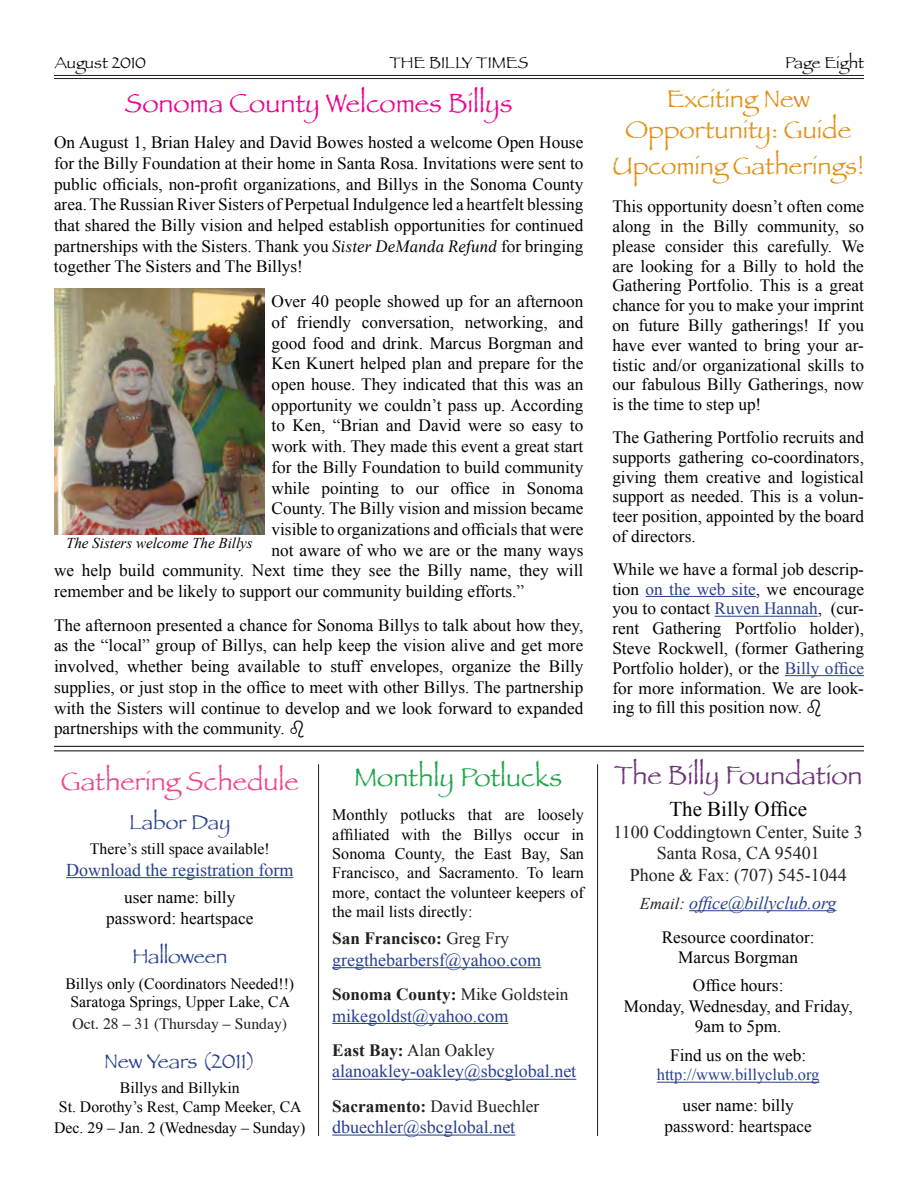
<style>
.page{position:relative;width:918px;height:1188px;background:#fff}
.page>*{position:absolute;margin:0;border:0;box-sizing:border-box;transform-origin:0 0}
.t1{font:27px "Papyrus";color:#ed028c}
.t2{font:27px "Papyrus";color:#6b3075}
.t3{font:27px "Papyrus";color:#ee458e}
.t4{font:27px "Papyrus";color:#1aa549}
.t5{font:25.5px/30.6px "Papyrus";color:#e19017;text-align:center}
.t6{font:21px "Papyrus";color:#253f8e}
.t7{font:21px "Times New Roman";color:#000}
.t8{font:18px "Times New Roman";color:#253f8e}
.t9{font:18px/21.6px "Times New Roman";color:#231f20;text-align:center}
.t10{font:italic 18px "Times New Roman";color:#253f8e}
.t11{font:17.25px/19.8px "Times New Roman";color:#000;text-align:justify}
.t12{font:700 17.25px "Times New Roman";color:#231f20}
.t13{font:17.25px "Times New Roman";color:#231f20}
.t14{font:16.5px "Papyrus";color:#000}
.t15{font:16.5px "Times New Roman";color:#253f8e}
.t16{font:16.2px/19.4px "Times New Roman";color:#000;text-align:justify}
.t17{font:15.75px/18.9px "Times New Roman";color:#000;text-align:center}
.t18{font:15.75px "Times";color:#231f20}
.t19{font:italic 15px "Times New Roman";color:#000}
.s1{font-style:italic}
.s2{font-family:"Times New Roman";color:#000}
.s3{font-weight:400}
.s4{font-weight:700}
.s5{color:#253f8e}
.s6{font-size:16.5px;color:#231f20}
</style>
<div class="page">
<hr style="left:54px;top:75px;width:810px;height:1px;background:#231f20">
<hr style="left:54px;top:78px;width:810px;height:1px;background:#231f20">
<hr style="left:66px;top:877px;width:228px;height:1px;background:#253f8e">
<hr style="left:332px;top:967px;width:209px;height:1px;background:#253f8e">
<hr style="left:332px;top:1023px;width:176px;height:1px;background:#253f8e">
<hr style="left:332px;top:1079px;width:244px;height:1px;background:#253f8e">
<hr style="left:332px;top:1135px;width:183px;height:1px;background:#253f8e">
<hr style="left:646px;top:596px;width:110px;height:1px;background:#253f8e">
<hr style="left:715px;top:616px;width:103px;height:1px;background:#253f8e">
<hr style="left:785px;top:675px;width:79px;height:1px;background:#253f8e">
<img style="left:54px;top:289px;width:211px;height:246px">
<hr style="left:689px;top:910px;width:147px;height:1px;background:#253f8e">
<hr style="left:657px;top:1082px;width:163px;height:1px;background:#253f8e">
<hr style="left:54px;top:746px;width:810px;height:1px;background:#231f20">
<hr style="left:54px;top:750px;width:810px;height:1px;background:#231f20">
<hr style="left:597px;top:764px;width:1px;height:372px;background:#231f20">
<hr style="left:318px;top:764px;width:1px;height:372px;background:#231f20">
<p class="t14" style="left:55px;top:52px;width:93px">August 2010</p>
<p class="t14" style="left:389px;top:52px;width:141px">THE BILLY TIMES</p>
<p class="t14" style="left:785px;top:52px;width:80px">Page Eight</p>
<h1 class="t1" style="left:125px;top:87px;width:389px">Sonoma County Welcomes Billys</h1>
<p class="t11" style="left:54px;top:132px;width:531px;line-height:20.7px">On August 1, Brian Haley and David Bowes hosted a welcome Open House for the Billy Foundation at their home in Santa Rosa. Invitations were sent to public officials, non-profit organizations, and Billys in the Sonoma County area. The Russian River Sisters of Perpetual Indulgence led a heartfelt blessing that shared the Billy vision and helped establish opportunities for continued partnerships with the Sisters. Thank you <span class="s1">Sister DeManda Refund</span> for bringing together The Sisters and The Billys!</p>
<p class="t11" style="left:272px;top:292px;width:313px">Over 40 people showed up for an afternoon</p>
<p class="t11" style="left:272px;top:312px;width:313px">of friendly conversation, networking, and</p>
<p class="t11" style="left:272px;top:333px;width:313px">good food and drink. Marcus Borgman and</p>
<p class="t11" style="left:272px;top:354px;width:313px">Ken Kunert helped plan and prepare for the</p>
<p class="t11" style="left:272px;top:374px;width:313px">open house. They indicated that this was an</p>
<p class="t11" style="left:272px;top:395px;width:313px">opportunity we couldn’t pass up. According</p>
<p class="t11" style="left:272px;top:416px;width:313px">to Ken, “Brian and David were so easy to</p>
<p class="t11" style="left:272px;top:436px;width:313px">work with. They made this event a great start</p>
<p class="t11" style="left:272px;top:457px;width:313px">for the Billy Foundation to build community</p>
<p class="t11" style="left:272px;top:478px;width:313px">while pointing to our office in Sonoma</p>
<p class="t11" style="left:272px;top:499px;width:313px">County. The Billy vision and mission became</p>
<p class="t11" style="left:272px;top:519px;width:313px">visible to organizations and officials that were</p>
<p class="t11" style="left:272px;top:540px;width:313px">not aware of who we are or the many ways</p>
<p class="t11" style="left:54px;top:561px;width:531px">we help build community. Next time they see the Billy name, they will</p>
<p class="t11" style="left:54px;top:581px;width:472px">remember and be likely to support our community building efforts.”</p>
<p class="t11" style="left:54px;top:615px;width:531px;line-height:20.7px">The afternoon presented a chance for Sonoma Billys to talk about how they, as the “local” group of Billys, can help keep the vision alive and get more involved, whether being available to stuff envelopes, organize the Billy supplies, or just stop in the office to meet with other Billys. The partnership with the Sisters will continue to develop and we look forward to expanded partnerships with the community.</p>
<p class="t19" style="left:66px;top:535px;width:188px">The Sisters welcome The Billys</p>
<h1 class="t3" style="left:61px;top:765px;width:239px">Gathering Schedule</h1>
<p class="t6" style="left:129px;top:809px;width:103px">Labor Day</p>
<p class="t17" style="left:90px;top:839px;width:181px">There’s still space available!</p>
<p class="t8" style="left:66px;top:860px;width:229px">Download the registration form</p>
<p class="t11" style="left:106px;top:887px;width:149px;line-height:20.7px;text-align:center">user name: billy password: heartspace</p>
<p class="t6" style="left:132px;top:944px;width:96px">Halloween</p>
<p class="t17" style="left:65px;top:974px;width:230px">Billys only (Coordinators Needed!!)<br>Saratoga Springs, Upper Lake, CA</p>
<p class="t18" style="left:72px;top:1017px;width:216px">Oct. 28 <span class="s2">–</span> 31 (Thursday <span class="s2">–</span> Sunday)</p>
<p class="t6" style="left:104px;top:1048px;width:153px">New Years (2011)</p>
<p class="t17" style="left:59px;top:1079px;width:244px">Billys and Billykin<br>St. Dorothy’s Rest, Camp Meeker, CA</p>
<p class="t17" style="left:54px;top:1118px;width:253px">Dec. 29 – Jan. 2 (Wednesday – Sunday)</p>
<h1 class="t4" style="left:354px;top:761px;width:210px">Monthly Potlucks</h1>
<p class="t16" style="left:332px;top:805px;width:253px">Monthly potlucks that are loosely affiliated with the Billys occur in Sonoma County, the East Bay, San Francisco, and Sacramento. To learn more, contact the volunteer keepers of the mail lists directly:</p>
<p class="t12" style="left:332px;top:929px;width:178px">San Francisco: <span class="s3">Greg Fry</span></p>
<p class="t8" style="left:332px;top:950px;width:210px">gregthebarbersf@yahoo.com</p>
<p class="t12" style="left:332px;top:985px;width:238px">Sonoma County: <span class="s3">Mike Goldstein</span></p>
<p class="t8" style="left:332px;top:1005px;width:178px">mikegoldst@yahoo.com</p>
<p class="t13" style="left:332px;top:1040px;width:164px"><span class="s4">East Bay:</span> Alan Oakley</p>
<p class="t8" style="left:332px;top:1061px;width:245px">alanoakley-oakley@sbcglobal.net</p>
<p class="t13" style="left:332px;top:1096px;width:208px"><span class="s4">Sacramento:</span> David Buechler</p>
<p class="t8" style="left:332px;top:1117px;width:185px">dbuechler@sbcglobal.net</p>
<h2 class="t5" style="left:625px;top:83px;width:228px">Exciting New<br>Opportunity: Guide</h2>
<h2 class="t5" style="left:612px;top:150px;width:253px">Upcoming Gatherings!</h2>
<p class="t11" style="left:612px;top:197px;width:253px">This opportunity doesn’t often come along in the Billy community, so please consider this carefully. We are looking for a Billy to hold the Gathering Portfolio. This is a great chance for you to make your imprint on future Billy gatherings! If you have ever wanted to bring your ar&shy;tistic and/or organizational skills to our fabulous Billy Gatherings, now is the time to step up!</p>
<p class="t11" style="left:612px;top:427px;width:253px">The Gathering Portfolio recruits and supports gathering co-coordinators, giving them creative and logistical support as needed. This is a volun&shy;teer position, appointed by the board of directors.</p>
<p class="t11" style="left:612px;top:559px;width:253px">While we have a formal job descrip&shy;tion <span class="s5">on the web site</span>, we encourage you to contact <span class="s5">Ruven Hannah</span>, (cur&shy;rent Gathering Portfolio holder), Steve Rockwell, (former Gathering Portfolio holder), or the <span class="s5">Billy office </span>for more information. We are look&shy;ing to fill this position now.</p>
<h1 class="t2" style="left:614px;top:759px;width:250px">The Billy Foundation</h1>
<p class="t7" style="left:669px;top:797px;width:139px">The Billy Office</p>
<p class="t9" style="left:614px;top:821px;width:251px">1100 Coddingtown Center, Suite 3<br>Santa Rosa, CA 95401<br>Phone &amp; Fax: (707) 545-1044</p>
<p class="t10" style="left:640px;top:893px;width:198px"><span class="s6">Email:</span> office@billyclub.org</p>
<p class="t11" style="left:662px;top:927px;width:154px;line-height:20.7px;text-align:center">Resource coordinator:<br>Marcus Borgman</p>
<p class="t11" style="left:624px;top:975px;width:230px;line-height:20.7px;text-align:center">Office hours:<br>Monday, Wednesday, and Friday,<br>9am to 5pm.</p>
<p class="t11" style="left:670px;top:1045px;width:138px">Find us on the web:</p>
<p class="t15" style="left:657px;top:1066px;width:164px">http://www.billyclub.org</p>
<p class="t11" style="left:665px;top:1095px;width:149px;line-height:20.7px;text-align:center">user name: billy password: heartspace</p>
</div>
